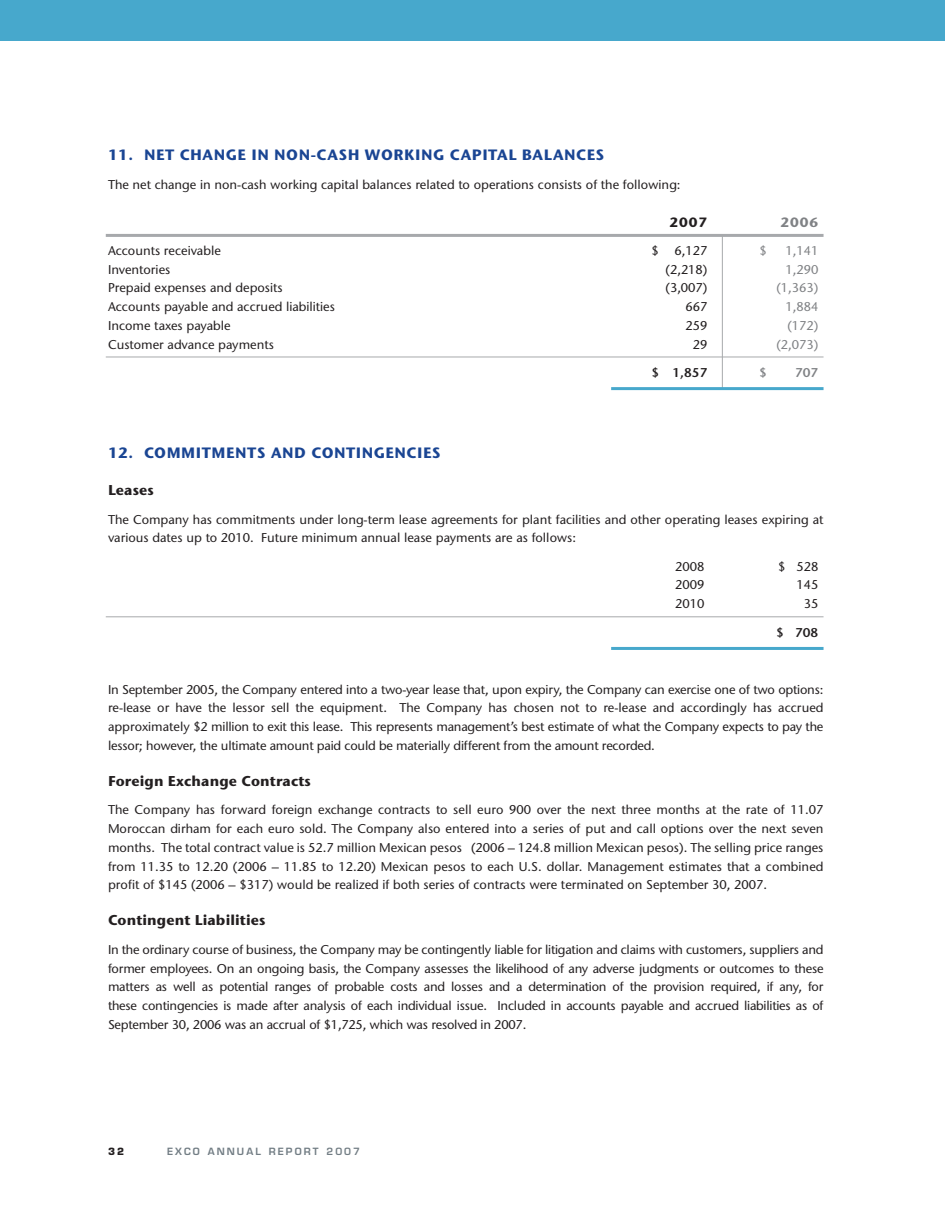
<style>
.page{position:relative;width:945px;height:1215px;background:#fff}
.page>*{position:absolute;margin:0;border:0;box-sizing:border-box;transform-origin:0 0}
.t1{font:700 15px "Bell Stone Sans";letter-spacing:.035em;color:#1a4593}
.t2{font:700 14.25px "Bell Stone Sans";letter-spacing:.005em;color:#231f20}
.t3{font:700 13.5px "Bell Stone Sans";color:#231f20}
.t4{font:700 13.5px "Bell Stone Sans";color:#808285}
.t5{font:12.75px/18.8px "Bell Stone Sans";color:#231f20;text-align:justify}
.t6{font:12.75px "Bell Stone Sans";color:#808285}
.t7{font:600 12.75px "Bell Stone Sans";color:#231f20}
.t8{font:600 12.75px "Bell Stone Sans";color:#808285}
.t9{font:600 9.75px "Eurostile";letter-spacing:.21em;color:#727d84}
.t10{font:700 9.75px "Eurostile";color:#231f20}
</style>
<div class="page">
<div style="left:0;top:0;width:945px;height:40px;background:#47a8cc"></div>
<hr style="left:106px;top:234px;width:718px;height:3px;background:#a7a9ac">
<hr style="left:106px;top:357px;width:718px;height:1px;background:#a7a9ac">
<hr style="left:722px;top:235px;width:1px;height:153px;background:#a7a9ac">
<hr style="left:611px;top:387px;width:213px;height:3px;background:#47a8cc">
<hr style="left:106px;top:616px;width:718px;height:1px;background:#a7a9ac">
<hr style="left:611px;top:647px;width:213px;height:3px;background:#47a8cc">
<p class="t1" style="left:108px;top:149px;width:498px">11. NET CHANGE IN NON-CASH WORKING CAPITAL BALANCES</p>
<p class="t5" style="left:108px;top:177px;width:574px">The net change in non-cash working capital balances related to operations consists of the following:</p>
<p class="t3" style="left:670px;top:217px;width:39px">2007</p>
<p class="t4" style="left:780px;top:217px;width:39px">2006</p>
<p class="t5" style="left:108px;top:243px;width:114px">Accounts receivable</p>
<p class="t5" style="left:652px;top:243px;width:57px">$ 6,127</p>
<p class="t6" style="left:760px;top:246px;width:9px">$</p>
<p class="t6" style="left:785px;top:246px;width:34px">1,141</p>
<p class="t5" style="left:108px;top:261px;width:64px">Inventories</p>
<p class="t5" style="left:666px;top:261px;width:43px">(2,218)</p>
<p class="t6" style="left:785px;top:265px;width:34px">1,290</p>
<p class="t5" style="left:108px;top:280px;width:176px">Prepaid expenses and deposits</p>
<p class="t5" style="left:666px;top:280px;width:43px">(3,007)</p>
<p class="t6" style="left:776px;top:283px;width:43px">(1,363)</p>
<p class="t5" style="left:108px;top:299px;width:229px">Accounts payable and accrued liabilities</p>
<p class="t5" style="left:686px;top:299px;width:23px">667</p>
<p class="t6" style="left:785px;top:302px;width:34px">1,884</p>
<p class="t5" style="left:108px;top:317px;width:124px">Income taxes payable</p>
<p class="t5" style="left:686px;top:317px;width:23px">259</p>
<p class="t6" style="left:787px;top:321px;width:32px">(172)</p>
<p class="t5" style="left:108px;top:336px;width:168px">Customer advance payments</p>
<p class="t5" style="left:693px;top:336px;width:16px">29</p>
<p class="t6" style="left:776px;top:339px;width:43px">(2,073)</p>
<p class="t7" style="left:651px;top:368px;width:58px">$ 1,857</p>
<p class="t8" style="left:759px;top:368px;width:9px">$</p>
<p class="t8" style="left:795px;top:368px;width:25px">707</p>
<p class="t1" style="left:108px;top:447px;width:334px">12. COMMITMENTS AND CONTINGENCIES</p>
<p class="t2" style="left:108px;top:485px;width:48px">Leases</p>
<p class="t5" style="left:108px;top:511px;width:717px">The Company has commitments under long-term lease agreements for plant facilities and other operating leases expiring at various dates up to 2010. Future minimum annual lease payments are as follows:</p>
<p class="t5" style="left:675px;top:558px;width:31px">2008</p>
<p class="t5" style="left:778px;top:558px;width:42px">$ 528</p>
<p class="t5" style="left:675px;top:577px;width:31px">2009</p>
<p class="t5" style="left:796px;top:577px;width:23px">145</p>
<p class="t5" style="left:675px;top:596px;width:31px">2010</p>
<p class="t5" style="left:804px;top:596px;width:16px">35</p>
<p class="t7" style="left:776px;top:628px;width:44px">$ 708</p>
<p class="t5" style="left:108px;top:681px;width:717px">In September 2005, the Company entered into a two-year lease that, upon expiry, the Company can exercise one of two options: re-lease or have the lessor sell the equipment. The Company has chosen not to re-lease and accordingly has accrued approximately $2 million to exit this lease. This represents management’s best estimate of what the Company expects to pay the lessor; however, the ultimate amount paid could be materially different from the amount recorded.</p>
<p class="t2" style="left:108px;top:776px;width:205px">Foreign Exchange Contracts</p>
<p class="t5" style="left:108px;top:802px;width:717px">The Company has forward foreign exchange contracts to sell euro 900 over the next three months at the rate of 11.07<br>Moroccan dirham for each euro sold. The Company also entered into a series of put and call options over the next seven months. The total contract value is 52.7 million Mexican pesos (2006 – 124.8 million Mexican pesos). The selling price ranges from 11.35 to 12.20 (2006 – 11.85 to 12.20) Mexican pesos to each U.S. dollar. Management estimates that a combined profit of $145 (2006 – $317) would be realized if both series of contracts were terminated on September 30, 2007.</p>
<p class="t2" style="left:108px;top:915px;width:159px">Contingent Liabilities</p>
<p class="t5" style="left:108px;top:941px;width:717px">In the ordinary course of business, the Company may be contingently liable for litigation and claims with customers, suppliers and former employees. On an ongoing basis, the Company assesses the likelihood of any adverse judgments or outcomes to these matters as well as potential ranges of probable costs and losses and a determination of the provision required, if any, for these contingencies is made after analysis of each individual issue. Included in accounts payable and accrued liabilities as of September 30, 2006 was an accrual of $1,725, which was resolved in 2007.</p>
<p class="t10" style="left:108px;top:1148px;width:18px">32</p>
<p class="t9" style="left:167px;top:1148px;width:195px">EXCO ANNUAL REPORT 2007</p>
</div>
